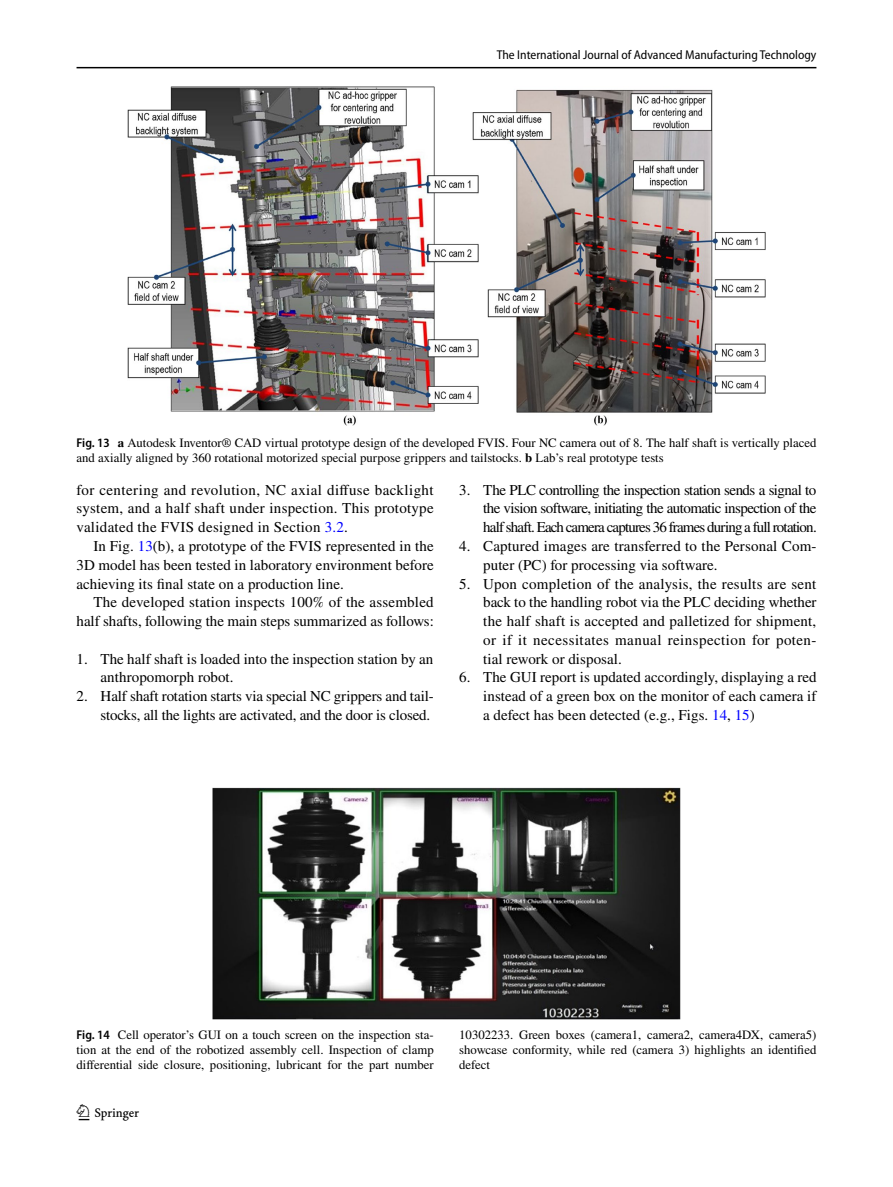
<style>
.page{position:relative;width:893px;height:1187px;background:#fff}
.page>*{position:absolute;margin:0;border:0;box-sizing:border-box;transform-origin:0 0}
.t1{font:22.5px "Springnew Regular 2";color:#000}
.t2{font:15px/18.8px "STIX";letter-spacing:.005em;color:#000;text-align:justify}
.t3{font:12.75px/15px "STIX";color:#000;text-align:justify}
.t4{font:semi-condensed 12.75px "Myriad Pro";color:#000}
.s1{font-family:"Myriad Pro";font-weight:600;font-stretch:semi-condensed}
.s2{font-weight:700}
.s3{color:#00f}
</style>
<div class="page">
<hr style="left:77px;top:67px;width:739px;height:1px;background:#000">
<img style="left:128px;top:87px;width:637px;height:338px">
<img style="left:213px;top:787px;width:467px;height:232px">
<p class="t4" style="left:497px;top:48px;width:321px">The International Journal of Advanced Manufacturing Technology</p>
<p class="t3" style="left:77px;top:436px;width:741px"><span class="s1">Fig. 13</span> <span class="s2">a</span> Autodesk Inventor® CAD virtual prototype design of the developed FVIS. Four NC camera out of 8. The half shaft is vertically placed and axially aligned by 360 rotational motorized special purpose grippers and tailstocks. <span class="s2">b</span> Lab’s real prototype tests</p>
<p class="t2" style="left:77px;top:481px;width:359px">for centering and revolution, NC axial diffuse backlight system, and a half shaft under inspection. This prototype validated the FVIS designed in Section <span class="s3">3.2</span>.</p>
<p class="t2" style="left:77px;top:537px;width:359px;text-indent:17px">In Fig. <span class="s3">13</span>(b), a prototype of the FVIS represented in the 3D model has been tested in laboratory environment before achieving its final state on a production line.</p>
<p class="t2" style="left:77px;top:594px;width:359px;text-align:right">The developed station inspects 100% of the assembled half shafts, following the main steps summarized as follows:</p>
<p class="t2" style="left:101px;top:650px;width:334px;text-indent:-24px">1. The half shaft is loaded into the inspection station by an anthropomorph robot.</p>
<p class="t2" style="left:77px;top:687px;width:359px;text-align:right">2. Half shaft rotation starts via special NC grippers and tail&shy;stocks, all the lights are activated, and the door is closed.</p>
<p class="t2" style="left:483px;top:481px;width:335px;text-indent:-24px">3. The PLC controlling the inspection station sends a signal to the vision software, initiating the automatic inspection of the half shaft. Each camera captures 36 frames during a full rotation.</p>
<p class="t2" style="left:483px;top:537px;width:335px;text-indent:-24px">4. Captured images are transferred to the Personal Com&shy;puter (PC) for processing via software.</p>
<p class="t2" style="left:483px;top:575px;width:335px;text-indent:-24px">5. Upon completion of the analysis, the results are sent back to the handling robot via the PLC deciding whether the half shaft is accepted and palletized for shipment, or if it necessitates manual reinspection for poten&shy;tial rework or disposal.</p>
<p class="t2" style="left:483px;top:669px;width:335px;text-indent:-24px">6. The GUI report is updated accordingly, displaying a red instead of a green box on the monitor of each camera if a defect has been detected (e.g., Figs. <span class="s3">14</span>, <span class="s3">15</span>)</p>
<p class="t3" style="left:77px;top:1028px;width:359px"><span class="s1">Fig. 14</span> Cell operator’s GUI on a touch screen on the inspection sta&shy;tion at the end of the robotized assembly cell. Inspection of clamp differential side closure, positioning, lubricant for the part number</p>
<p class="t3" style="left:459px;top:1028px;width:359px">10302233. Green boxes (camera1, camera2, camera4DX, camera5) showcase conformity, while red (camera 3) highlights an identified defect</p>
<h1 class="t1" style="left:79px;top:1104px;width:62px">1 3</h1>
</div>
